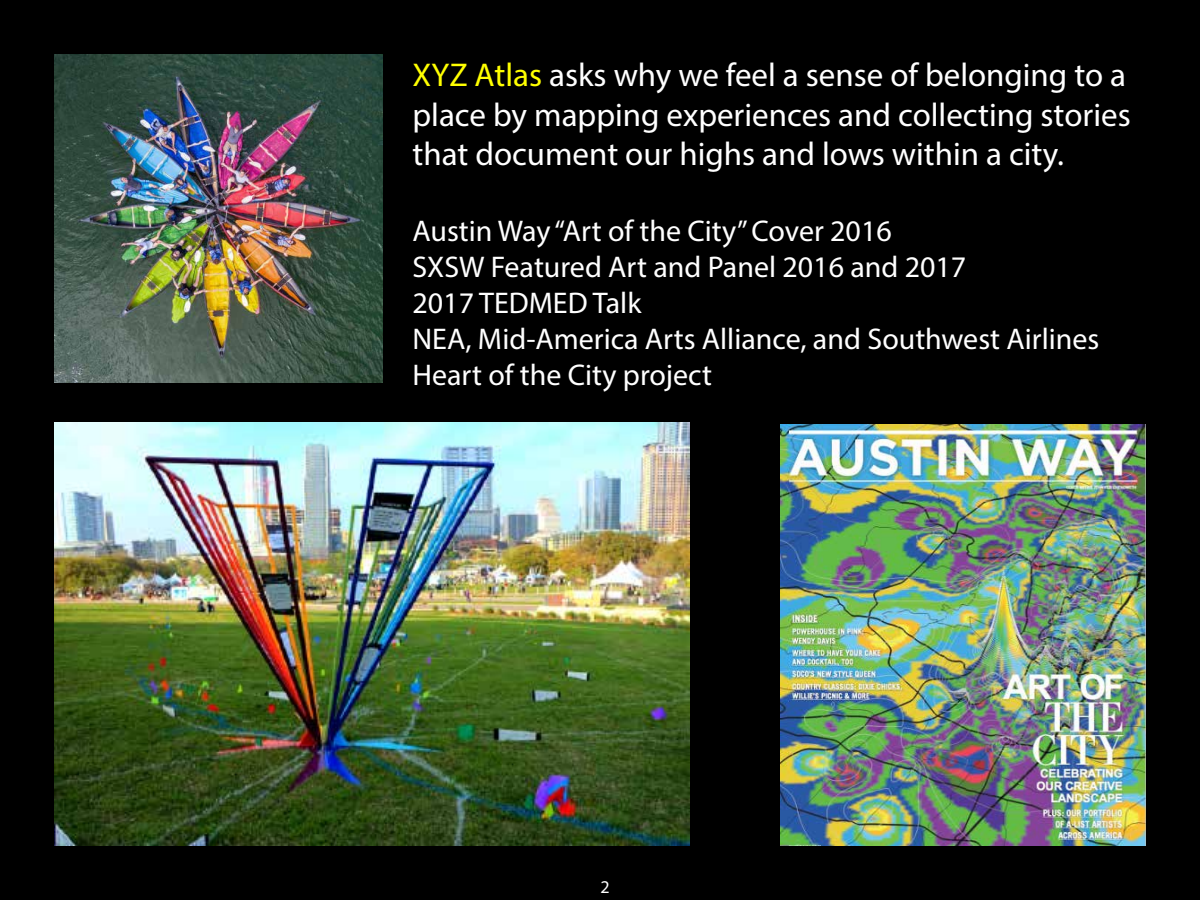
<style>
.page{position:relative;width:1200px;height:900px;background:#fff}
.page>*{position:absolute;margin:0;border:0;box-sizing:border-box;transform-origin:0 0}
.t1{font:33px/39.6px "Myriad Pro";color:#fff}
.t2{font:30px/36px "Myriad Pro";color:#fff}
.t3{font:18px "Myriad Pro";color:#fff}
.s1{color:#ff0}
</style>
<div class="page">
<div style="left:0;top:0;width:1199px;height:900px;background:#000"></div>
<img style="left:54px;top:423px;width:635px;height:423px">
<img style="left:54px;top:54px;width:329px;height:328px">
<img style="left:781px;top:425px;width:365px;height:421px">
<p class="t1" style="left:412px;top:55px;width:720px"><span class="s1">XYZ Atlas</span> asks why we feel a sense of belonging to a place by mapping experiences and collecting stories that document our highs and lows within a city.</p>
<p class="t2" style="left:412px;top:213px;width:688px">Austin Way “Art of the City” Cover 2016<br>SXSW Featured Art and Panel 2016 and 2017<br>2017 TEDMED Talk<br>NEA, Mid-America Arts Alliance, and Southwest Airlines Heart of the City project</p>
<p class="t3" style="left:601px;top:875px;width:11px">2</p>
</div>
